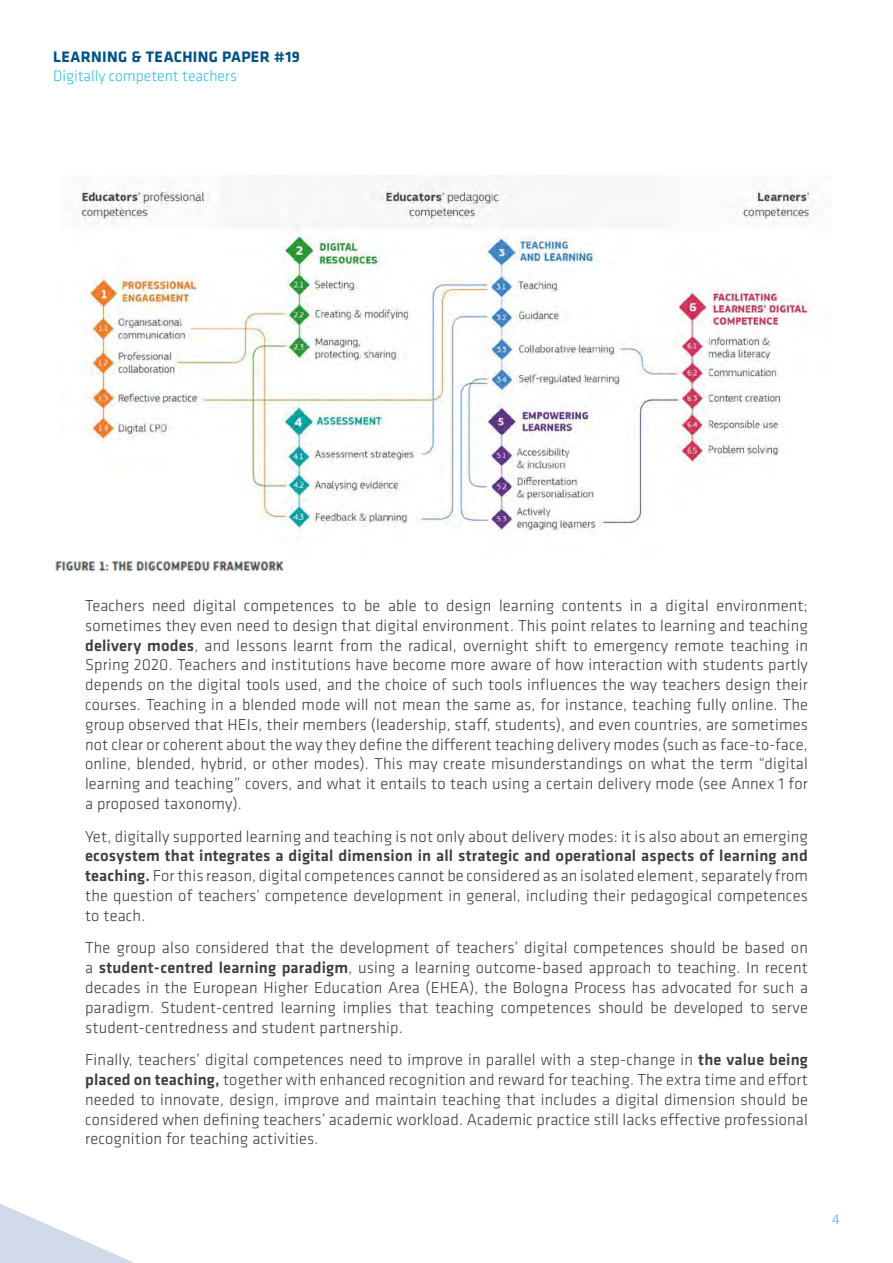
<style>
.page{position:relative;width:893px;height:1263px;background:#fff}
.page>*{position:absolute;margin:0;border:0;box-sizing:border-box;transform-origin:0 0}
.t1{font:300 16.5px/19.8px "Klavika Basic";letter-spacing:.01em;color:#3c3c3b;text-align:justify}
.t2{font:300 15.75px "Klavika Basic";color:#2ebdef}
.t3{font:700 15.75px "Klavika Basic";letter-spacing:.025em;color:#005286}
.t4{font:300 14.25px "Klavika Basic";color:#2ebdef}
.s1{font-weight:500}
</style>
<div class="page">
<svg style="left:0;top:1204px;width:134px;height:59px"></svg>
<img style="left:79px;top:176px;width:732px;height:363px">
<img style="left:55px;top:561px;width:229px;height:11px">
<p class="t3" style="left:53px;top:45px;width:248px">LEARNING &amp; TEACHING PAPER #19</p>
<p class="t2" style="left:53px;top:66px;width:185px">Digitally competent teachers</p>
<p class="t1" style="left:85px;top:595px;width:724px">Teachers need digital competences to be able to design learning contents in a digital environment; sometimes they even need to design that digital environment. This point relates to learning and teaching <span class="s1">delivery modes</span>, and lessons learnt from the radical, overnight shift to emergency remote teaching in Spring 2020. Teachers and institutions have become more aware of how interaction with students partly depends on the digital tools used, and the choice of such tools influences the way teachers design their courses. Teaching in a blended mode will not mean the same as, for instance, teaching fully online. The group observed that HEIs, their members (leadership, staff, students), and even countries, are sometimes not clear or coherent about the way they define the different teaching delivery modes (such as face-to-face, online, blended, hybrid, or other modes). This may create misunderstandings on what the term “digital learning and teaching” covers, and what it entails to teach using a certain delivery mode (see Annex 1 for a proposed taxonomy).</p>
<p class="t1" style="left:85px;top:826px;width:724px">Yet, digitally supported learning and teaching is not only about delivery modes: it is also about an emerging</p>
<p class="t1" style="left:85px;top:846px;width:724px"><span class="s1">ecosystem that integrates a digital dimension in all strategic and operational aspects of learning and teaching.</span> For this reason, digital competences cannot be considered as an isolated element, separately from the question of teachers’ competence development in general, including their pedagogical competences to teach.</p>
<p class="t1" style="left:85px;top:938px;width:724px">The group also considered that the development of teachers’ digital competences should be based on a <span class="s1">student-centred learning paradigm</span>, using a learning outcome-based approach to teaching. In recent decades in the European Higher Education Area (EHEA), the Bologna Process has advocated for such a paradigm. Student-centred learning implies that teaching competences should be developed to serve student-centredness and student partnership.</p>
<p class="t1" style="left:85px;top:1050px;width:724px">Finally, teachers’ digital competences need to improve in parallel with a step-change in <span class="s1">the value being placed on teaching,</span> together with enhanced recognition and reward for teaching. The extra time and effort needed to innovate, design, improve and maintain teaching that includes a digital dimension should be considered when defining teachers’ academic workload. Academic practice still lacks effective professional recognition for teaching activities.</p>
<p class="t4" style="left:832px;top:1210px;width:9px">4</p>
</div>
